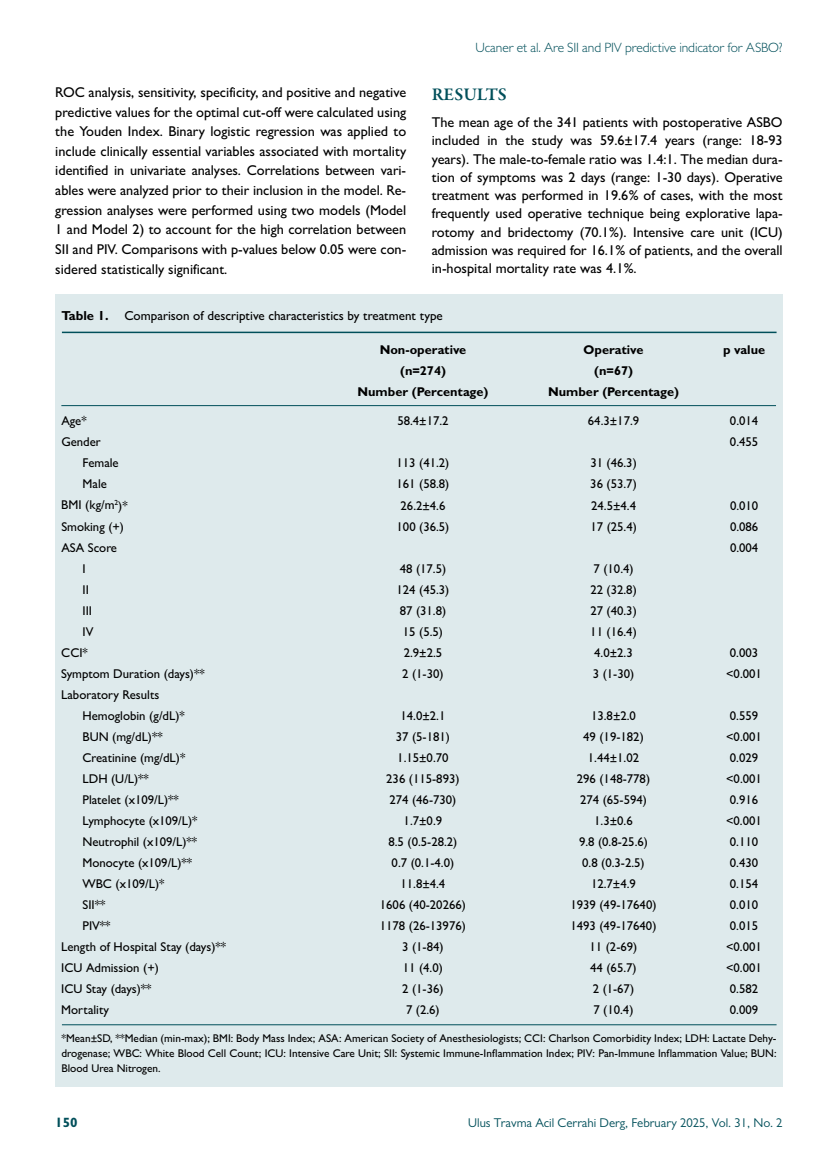
<style>
.page{position:relative;width:838px;height:1170px;background:#fff}
.page>*{position:absolute;margin:0;border:0;box-sizing:border-box;transform-origin:0 0}
.t1{font:600 18px "Garamond Premr Pro";letter-spacing:-.005em;color:#004f5a}
.t2{font:500 14.25px/19.6px "Gill Sans MT Pro";color:#000;text-align:justify}
.t3{font:300 13.5px "Gill Sans MT Pro";letter-spacing:-.005em;color:#004f5a}
.t4{font:700 13.5px "Gill Sans MT Pro";color:#004f5a}
.t5{font:500 13.05px "Gill Sans MT Pro";color:#000}
.t6{font:500 12.75px/21px "Gill Sans MT Pro";color:#000}
.t7{font:700 12.75px "Gill Sans MT Pro";color:#000}
.t8{font:12.75px "Gill Sans MT Pro";color:#004f5a}
.t9{font:500 11.25px/15px "Gill Sans MT Pro";color:#000;text-align:justify}
.s1{font-weight:700}
</style>
<div class="page">
<div style="left:55px;top:295px;width:727px;height:791px;background:#deeaec"></div>
<hr style="left:62px;top:331px;width:714px;height:2px;background:#004f5a">
<hr style="left:61px;top:405px;width:715px;height:1px;background:#004f5a">
<hr style="left:62px;top:1024px;width:714px;height:1px;background:#004f5a">
<p class="t3" style="left:475px;top:39px;width:309px">Ucaner et al. Are SII and PIV predictive indicator for ASBO?</p>
<p class="t2" style="left:55px;top:82px;width:352px">ROC analysis, sensitivity, specificity, and positive and negative predictive values for the optimal cut-off were calculated using the Youden Index. Binary logistic regression was applied to include clinically essential variables associated with mortality identified in univariate analyses. Correlations between vari&shy;ables were analyzed prior to their inclusion in the model. Re&shy;gression analyses were performed using two models (Model 1 and Model 2) to account for the high correlation between SII and PIV. Comparisons with p-values below 0.05 were con&shy;sidered statistically significant.</p>
<p class="t1" style="left:432px;top:84px;width:77px">RESULTS</p>
<p class="t2" style="left:432px;top:113px;width:352px;line-height:18.3px">The mean age of the 341 patients with postoperative ASBO included in the study was 59.6±17.4 years (range: 18-93 years). The male-to-female ratio was 1.4:1. The median dura&shy;tion of symptoms was 2 days (range: 1-30 days). Operative treatment was performed in 19.6% of cases, with the most frequently used operative technique being explorative lapa&shy;rotomy and bridectomy (70.1%). Intensive care unit (ICU) admission was required for 16.1% of patients, and the overall in-hospital mortality rate was 4.1%.</p>
<p class="t5" style="left:61px;top:308px;width:383px"><span class="s1">Table 1.</span> Comparison of descriptive characteristics by treatment type</p>
<p class="t7" style="left:380px;top:341px;width:88px">Non-operative</p>
<p class="t7" style="left:583px;top:341px;width:61px">Operative</p>
<p class="t7" style="left:723px;top:341px;width:44px">p value</p>
<p class="t7" style="left:400px;top:362px;width:47px">(n=274)</p>
<p class="t7" style="left:594px;top:362px;width:40px">(n=67)</p>
<p class="t7" style="left:357px;top:383px;width:133px">Number (Percentage)</p>
<p class="t7" style="left:548px;top:383px;width:133px">Number (Percentage)</p>
<p class="t6" style="left:61px;top:410px;width:27px">Age*</p>
<p class="t6" style="left:397px;top:410px;width:53px">58.4±17.2</p>
<p class="t6" style="left:588px;top:410px;width:53px">64.3±17.9</p>
<p class="t6" style="left:730px;top:410px;width:30px">0.014</p>
<p class="t6" style="left:61px;top:431px;width:41px">Gender</p>
<p class="t6" style="left:730px;top:431px;width:30px">0.455</p>
<p class="t6" style="left:83px;top:452px;width:38px">Female</p>
<p class="t6" style="left:396px;top:452px;width:54px">113 (41.2)</p>
<p class="t6" style="left:590px;top:452px;width:48px">31 (46.3)</p>
<p class="t6" style="left:83px;top:473px;width:26px">Male</p>
<p class="t6" style="left:396px;top:473px;width:54px">161 (58.8)</p>
<p class="t6" style="left:590px;top:473px;width:48px">36 (53.7)</p>
<p class="t6" style="left:61px;top:494px;width:68px">BMI (kg/m<sup>2</sup>)*</p>
<p class="t6" style="left:400px;top:494px;width:46px">26.2±4.6</p>
<p class="t6" style="left:591px;top:494px;width:46px">24.5±4.4</p>
<p class="t6" style="left:730px;top:494px;width:30px">0.010</p>
<p class="t6" style="left:61px;top:515px;width:64px">Smoking (+)</p>
<p class="t6" style="left:396px;top:515px;width:54px">100 (36.5)</p>
<p class="t6" style="left:590px;top:515px;width:48px">17 (25.4)</p>
<p class="t6" style="left:730px;top:515px;width:30px">0.086</p>
<p class="t6" style="left:61px;top:536px;width:57px">ASA Score</p>
<p class="t6" style="left:730px;top:536px;width:30px">0.004</p>
<p class="t6" style="left:83px;top:557px;width:5px">I</p>
<p class="t6" style="left:400px;top:557px;width:48px">48 (17.5)</p>
<p class="t6" style="left:593px;top:557px;width:42px">7 (10.4)</p>
<p class="t6" style="left:83px;top:578px;width:8px">II</p>
<p class="t6" style="left:396px;top:578px;width:54px">124 (45.3)</p>
<p class="t6" style="left:590px;top:578px;width:48px">22 (32.8)</p>
<p class="t6" style="left:83px;top:599px;width:11px">III</p>
<p class="t6" style="left:400px;top:599px;width:48px">87 (31.8)</p>
<p class="t6" style="left:590px;top:599px;width:48px">27 (40.3)</p>
<p class="t6" style="left:83px;top:620px;width:12px">IV</p>
<p class="t6" style="left:403px;top:620px;width:42px">15 (5.5)</p>
<p class="t6" style="left:590px;top:620px;width:48px">11 (16.4)</p>
<p class="t6" style="left:61px;top:641px;width:28px">CCI*</p>
<p class="t6" style="left:404px;top:641px;width:40px">2.9±2.5</p>
<p class="t6" style="left:594px;top:641px;width:40px">4.0±2.3</p>
<p class="t6" style="left:730px;top:641px;width:30px">0.003</p>
<p class="t6" style="left:61px;top:662px;width:145px">Symptom Duration (days)**</p>
<p class="t6" style="left:402px;top:662px;width:43px">2 (1-30)</p>
<p class="t6" style="left:593px;top:662px;width:43px">3 (1-30)</p>
<p class="t6" style="left:726px;top:662px;width:37px">&lt;0.001</p>
<p class="t6" style="left:83px;top:683px;width:104px;text-indent:-21px">Laboratory Results<br>Hemoglobin (g/dL)*</p>
<p class="t6" style="left:400px;top:704px;width:46px">14.0±2.1</p>
<p class="t6" style="left:591px;top:704px;width:46px">13.8±2.0</p>
<p class="t6" style="left:730px;top:704px;width:30px">0.559</p>
<p class="t6" style="left:83px;top:725px;width:82px">BUN (mg/dL)**</p>
<p class="t6" style="left:396px;top:725px;width:56px">37 (5-181)</p>
<p class="t6" style="left:583px;top:725px;width:62px">49 (19-182)</p>
<p class="t6" style="left:726px;top:725px;width:37px">&lt;0.001</p>
<p class="t6" style="left:83px;top:746px;width:104px">Creatinine (mg/dL)*</p>
<p class="t6" style="left:397px;top:746px;width:53px">1.15±0.70</p>
<p class="t6" style="left:588px;top:746px;width:53px">1.44±1.02</p>
<p class="t6" style="left:730px;top:746px;width:30px">0.029</p>
<p class="t6" style="left:83px;top:767px;width:68px">LDH (U/L)**</p>
<p class="t6" style="left:386px;top:767px;width:75px">236 (115-893)</p>
<p class="t6" style="left:577px;top:767px;width:75px">296 (148-778)</p>
<p class="t6" style="left:726px;top:767px;width:37px">&lt;0.001</p>
<p class="t6" style="left:83px;top:788px;width:98px">Platelet (x109/L)**</p>
<p class="t6" style="left:389px;top:788px;width:68px">274 (46-730)</p>
<p class="t6" style="left:580px;top:788px;width:68px">274 (65-594)</p>
<p class="t6" style="left:730px;top:788px;width:30px">0.916</p>
<p class="t6" style="left:82px;top:809px;width:117px">Lymphocyte (x109/L)*</p>
<p class="t6" style="left:403px;top:809px;width:40px">1.7±0.9</p>
<p class="t6" style="left:594px;top:809px;width:40px">1.3±0.6</p>
<p class="t6" style="left:726px;top:809px;width:37px">&lt;0.001</p>
<p class="t6" style="left:82px;top:830px;width:116px">Neutrophil (x109/L)**</p>
<p class="t6" style="left:388px;top:830px;width:70px">8.5 (0.5-28.2)</p>
<p class="t6" style="left:579px;top:830px;width:70px">9.8 (0.8-25.6)</p>
<p class="t6" style="left:730px;top:830px;width:30px">0.110</p>
<p class="t6" style="left:82px;top:851px;width:111px">Monocyte (x109/L)**</p>
<p class="t6" style="left:391px;top:851px;width:64px">0.7 (0.1-4.0)</p>
<p class="t6" style="left:582px;top:851px;width:64px">0.8 (0.3-2.5)</p>
<p class="t6" style="left:730px;top:851px;width:30px">0.430</p>
<p class="t6" style="left:82px;top:872px;width:83px">WBC (x109/L)*</p>
<p class="t6" style="left:400px;top:872px;width:46px">11.8±4.4</p>
<p class="t6" style="left:591px;top:872px;width:46px">12.7±4.9</p>
<p class="t6" style="left:730px;top:872px;width:30px">0.154</p>
<p class="t6" style="left:82px;top:893px;width:24px">SII**</p>
<p class="t6" style="left:380px;top:893px;width:88px">1606 (40-20266)</p>
<p class="t6" style="left:570px;top:893px;width:88px">1939 (49-17640)</p>
<p class="t6" style="left:730px;top:893px;width:30px">0.010</p>
<p class="t6" style="left:82px;top:914px;width:30px">PIV**</p>
<p class="t6" style="left:380px;top:914px;width:88px">1178 (26-13976)</p>
<p class="t6" style="left:570px;top:914px;width:88px">1493 (49-17640)</p>
<p class="t6" style="left:730px;top:914px;width:30px">0.015</p>
<p class="t6" style="left:61px;top:935px;width:166px">Length of Hospital Stay (days)**</p>
<p class="t6" style="left:402px;top:935px;width:43px">3 (1-84)</p>
<p class="t6" style="left:589px;top:935px;width:49px">11 (2-69)</p>
<p class="t6" style="left:726px;top:935px;width:37px">&lt;0.001</p>
<p class="t6" style="left:61px;top:956px;width:99px">ICU Admission (+)</p>
<p class="t6" style="left:403px;top:956px;width:42px">11 (4.0)</p>
<p class="t6" style="left:590px;top:956px;width:48px">44 (65.7)</p>
<p class="t6" style="left:726px;top:956px;width:37px">&lt;0.001</p>
<p class="t6" style="left:61px;top:977px;width:92px">ICU Stay (days)**</p>
<p class="t6" style="left:402px;top:977px;width:43px">2 (1-36)</p>
<p class="t6" style="left:592px;top:977px;width:43px">2 (1-67)</p>
<p class="t6" style="left:730px;top:977px;width:30px">0.582</p>
<p class="t6" style="left:61px;top:998px;width:49px">Mortality</p>
<p class="t6" style="left:406px;top:998px;width:35px">7 (2.6)</p>
<p class="t6" style="left:593px;top:998px;width:42px">7 (10.4)</p>
<p class="t6" style="left:730px;top:998px;width:30px">0.009</p>
<p class="t9" style="left:61px;top:1030px;width:716px">*Mean±SD, **Median (min-max); BMI: Body Mass Index; ASA: American Society of Anesthesiologists; CCI: Charlson Comorbidity Index; LDH: Lactate Dehy&shy;drogenase; WBC: White Blood Cell Count; ICU: Intensive Care Unit; SII: Systemic Immune-Inflammation Index; PIV: Pan-Immune Inflammation Value; BUN:<br>Blood Urea Nitrogen.</p>
<p class="t4" style="left:55px;top:1114px;width:24px">150</p>
<p class="t8" style="left:468px;top:1115px;width:316px">Ulus Travma Acil Cerrahi Derg, February 2025, Vol. 31, No. 2</p>
</div>
